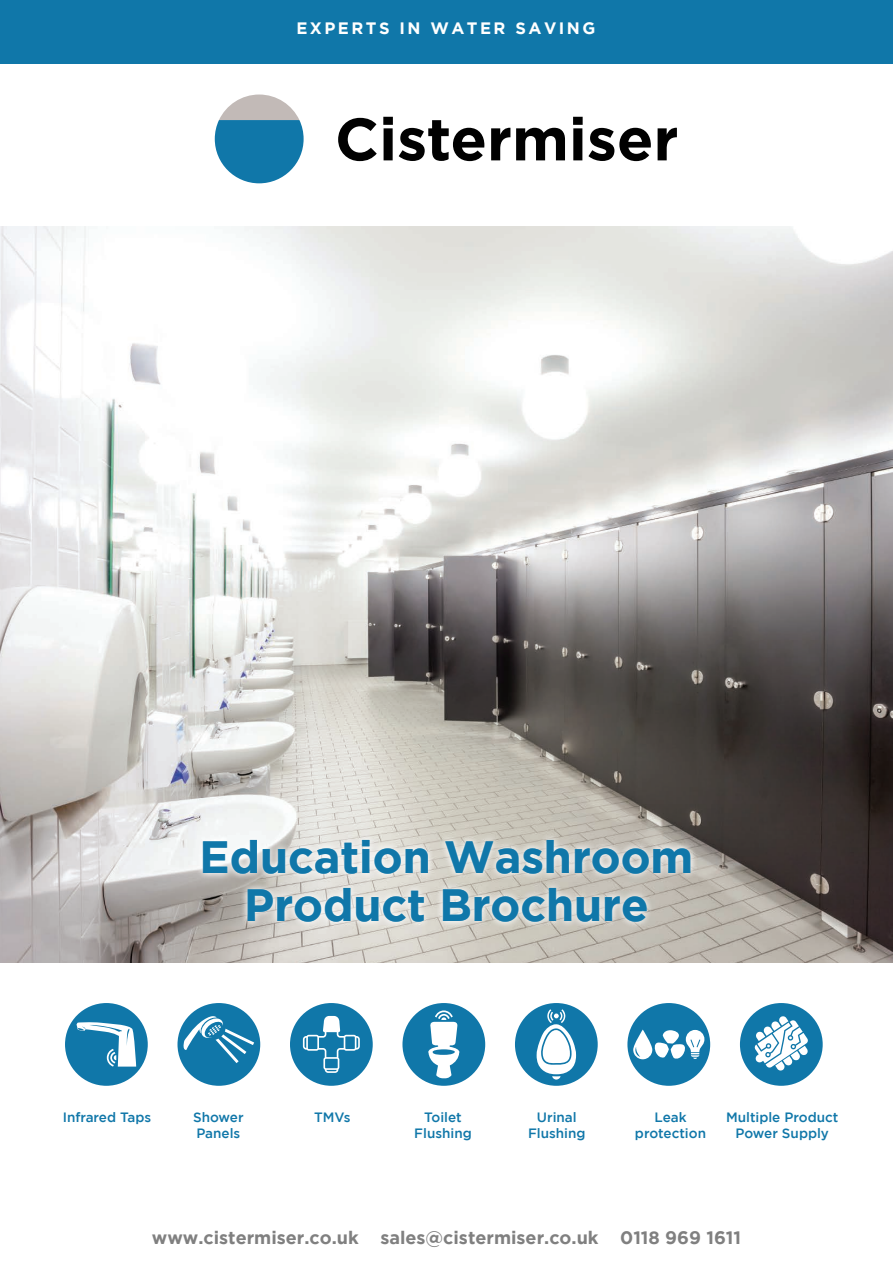
<style>
.page{position:relative;width:893px;height:1263px;background:#fff}
.page>*{position:absolute;margin:0;border:0;box-sizing:border-box;transform-origin:0 0}
.t1{font:700 45px/48px "Gotham";color:#1077a9;text-align:center}
.t2{font:700 18px "Gotham";color:#808080}
.t3{font:700 16.5px "Gotham";letter-spacing:.15em;color:#fff}
.t4{font:500 13.5px/16.2px "Gotham";color:#1077a9;text-align:center}
</style>
<div class="page">
<img style="left:0;top:227px;width:893px;height:736px">
<svg style="left:338px;top:118px;width:39px;height:43px"></svg>
<svg style="left:383px;top:117px;width:10px;height:43px"></svg>
<svg style="left:399px;top:120px;width:85px;height:41px"></svg>
<svg style="left:491px;top:128px;width:19px;height:32px"></svg>
<svg style="left:516px;top:128px;width:49px;height:32px"></svg>
<svg style="left:573px;top:117px;width:78px;height:44px"></svg>
<svg style="left:658px;top:128px;width:19px;height:32px"></svg>
<svg style="left:215px;top:95px;width:89px;height:88px"></svg>
<div style="left:196px;top:832px;width:502px;height:97px;background:#fff;opacity:.75"></div>
<svg style="left:515px;top:1003px;width:83px;height:83px"></svg>
<svg style="left:627px;top:1003px;width:83px;height:83px"></svg>
<svg style="left:740px;top:1003px;width:83px;height:83px"></svg>
<svg style="left:402px;top:1003px;width:83px;height:83px"></svg>
<svg style="left:290px;top:1003px;width:83px;height:83px"></svg>
<svg style="left:177px;top:1003px;width:83px;height:83px"></svg>
<svg style="left:65px;top:1003px;width:83px;height:83px"></svg>
<div style="left:0;top:0;width:893px;height:64px;background:#1077a9"></div>
<p class="t3" style="left:296px;top:18px;width:300px">EXPERTS IN WATER SAVING</p>
<p class="t1" style="left:200px;top:832px;width:495px">Education Washroom<br>Product Brochure</p>
<p class="t4" style="left:63px;top:1109px;width:90px">Infrared Taps</p>
<p class="t4" style="left:193px;top:1109px;width:52px">Shower</p>
<p class="t4" style="left:196px;top:1125px;width:45px">Panels</p>
<p class="t4" style="left:314px;top:1109px;width:38px">TMVs</p>
<p class="t4" style="left:424px;top:1109px;width:39px">Toilet</p>
<p class="t4" style="left:414px;top:1125px;width:59px">Flushing</p>
<p class="t4" style="left:537px;top:1109px;width:41px">Urinal</p>
<p class="t4" style="left:528px;top:1125px;width:59px">Flushing</p>
<p class="t4" style="left:635px;top:1109px;width:73px">Leak protection</p>
<p class="t4" style="left:726px;top:1109px;width:114px">Multiple Product<br>Power Supply</p>
<p class="t2" style="left:152px;top:1227px;width:591px">www.cistermiser.co.uk sales@cistermiser.co.uk 0118 969 1611</p>
</div>
